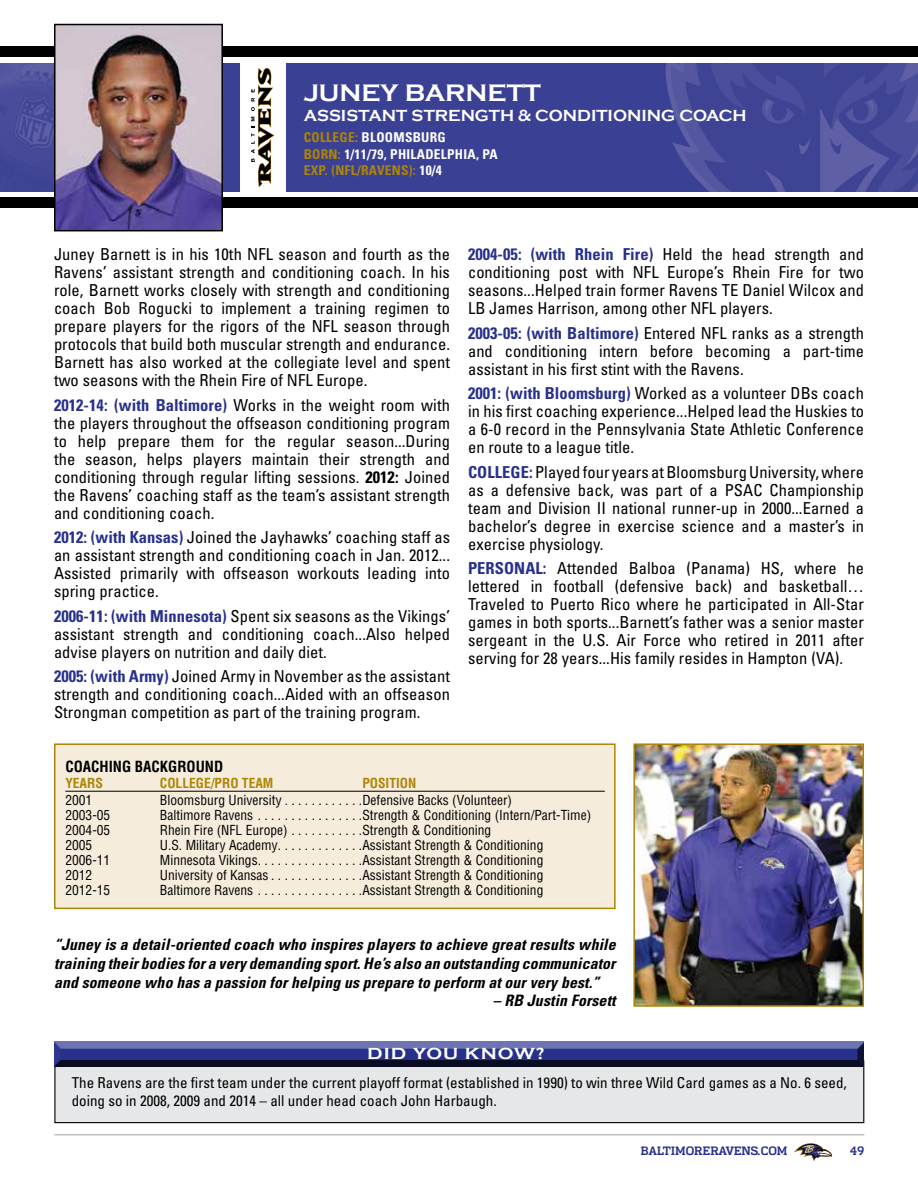
<style>
.page{position:relative;width:918px;height:1188px;background:#fff}
.page>*{position:absolute;margin:0;border:0;box-sizing:border-box;transform-origin:0 0}
.t1{font:700 24.6px "Copperplate Gothic";color:#fff}
.t2{font:condensed 16.5px/18px "Univers LT Std";letter-spacing:.005em;color:#000;text-align:justify}
.t3{font:700 16.5px "Copperplate Gothic";color:#fff}
.t4{font:700 16.5px "Copperplate Gothic";letter-spacing:.055em;color:#fff;scale:1.12 1}
.t5{font:italic 700 condensed 15.75px/18.8px "Univers LT Std";letter-spacing:.01em;color:#000;text-align:justify}
.t6{font:condensed 15px/18px "Univers LT Std";color:#000}
.t7{font:700 condensed 15px "Helvetica LT Std";color:#000}
.t8{font:condensed 13.5px "Helvetica LT Std";color:#000}
.t9{font:700 condensed 13.5px/16.5px "Univers LT Std";letter-spacing:.02em;color:#fff}
.t10{font:700 condensed 13.5px "Helvetica LT Std";color:#ad8505}
.t11{font:12px "Endzone";color:#27318b}
.s1{color:#ad8505}
.s2{font-weight:700;color:#27318b}
.s3{font-weight:700}
</style>
<div class="page">
<hr style="left:54px;top:1134px;width:810px;height:2px;background:#bcbec0">
<svg style="left:794px;top:1143px;width:39px;height:18px"></svg>
<div style="left:0;top:46px;width:918px;height:11px;background:#000"></div>
<div style="left:0;top:197px;width:918px;height:11px;background:#000"></div>
<img style="left:0;top:64px;width:918px;height:127px">
<div style="left:54px;top:743px;width:562px;height:166px;background:#f5ecdc;border:2px solid #ad8505"></div>
<div style="left:241px;top:60px;width:45px;height:135px;background:#fff"></div>
<svg style="left:251px;top:68px;width:24px;height:120px"></svg>
<img style="left:57px;top:27px;width:163px;height:201px">
<div style="left:54px;top:24px;width:169px;height:207px;border:2px solid #000"></div>
<hr style="left:65px;top:791px;width:540px;height:1px;background:#000">
<img style="left:636px;top:746px;width:225px;height:258px">
<div style="left:633px;top:743px;width:231px;height:264px;border:2px solid #ad8505"></div>
<div style="left:55px;top:1061px;width:809px;height:62px;background:#e6e7e8"></div>
<div style="left:54px;top:1060px;width:810px;height:63px;border:1px solid #000"></div>
<div style="left:53px;top:1041px;width:813px;height:27px;background:#000;opacity:.75"></div>
<h1 class="t1" style="left:304px;top:80px;width:238px">JUNEY BARNETT</h1>
<p class="t3" style="left:304px;top:106px;width:445px">ASSISTANT STRENGTH &amp; CONDITIONING COACH</p>
<p class="t9" style="left:304px;top:129px;width:196px"><span class="s1">COLLEGE:</span> BLOOMSBURG<br><span class="s1">BORN:</span> 1/11/79, PHILADELPHIA, PA<br><span class="s1">EXP. (NFL/RAVENS):</span> 10/4</p>
<p class="t2" style="left:54px;top:245px;width:398px">Juney Barnett is in his 10th NFL season and fourth as the Ravens’ assistant strength and conditioning coach. In his role, Barnett works closely with strength and conditioning coach Bob Rogucki to implement a training regimen to prepare players for the rigors of the NFL season through protocols that build both muscular strength and endurance.<br>Barnett has also worked at the collegiate level and spent two seasons with the Rhein Fire of NFL Europe.</p>
<p class="t2" style="left:54px;top:396px;width:398px"><span class="s2">2012-14: (with Baltimore)</span> Works in the weight room with the players throughout the offseason conditioning program to help prepare them for the regular season...During the season, helps players maintain their strength and conditioning through regular lifting sessions. <span class="s3">2012:</span> Joined the Ravens’ coaching staff as the team’s assistant strength and conditioning coach.</p>
<p class="t2" style="left:54px;top:528px;width:398px"><span class="s2">2012: (with Kansas)</span> Joined the Jayhawks’ coaching staff as an assistant strength and conditioning coach in Jan. 2012...<br>Assisted primarily with offseason workouts leading into spring practice.</p>
<p class="t2" style="left:54px;top:607px;width:398px"><span class="s2">2006-11: (with Minnesota)</span> Spent six seasons as the Vikings’ assistant strength and conditioning coach...Also helped advise players on nutrition and daily diet.</p>
<p class="t2" style="left:54px;top:667px;width:398px"><span class="s2">2005: (with Army)</span> Joined Army in November as the assistant strength and conditioning coach...Aided with an offseason Strongman competition as part of the training program.</p>
<p class="t2" style="left:468px;top:245px;width:398px"><span class="s2">2004-05: (with Rhein Fire)</span> Held the head strength and conditioning post with NFL Europe’s Rhein Fire for two seasons...Helped train former Ravens TE Daniel Wilcox and LB James Harrison, among other NFL players.</p>
<p class="t2" style="left:468px;top:324px;width:398px"><span class="s2">2003-05: (with Baltimore)</span> Entered NFL ranks as a strength and conditioning intern before becoming a part-time assistant in his first stint with the Ravens.</p>
<p class="t2" style="left:468px;top:384px;width:398px"><span class="s2">2001: (with Bloomsburg)</span> Worked as a volunteer DBs coach in his first coaching experience...Helped lead the Huskies to a 6-0 record in the Pennsylvania State Athletic Conference en route to a league title.</p>
<p class="t2" style="left:468px;top:463px;width:398px"><span class="s2">COLLEGE:</span> Played four years at Bloomsburg University, where as a defensive back, was part of a PSAC Championship team and Division II national runner-up in 2000...Earned a bachelor’s degree in exercise science and a master’s in exercise physiology.</p>
<p class="t2" style="left:468px;top:559px;width:398px"><span class="s2">PERSONAL:</span> Attended Balboa (Panama) HS, where he lettered in football (defensive back) and basketball… Traveled to Puerto Rico where he participated in All-Star games in both sports...Barnett’s father was a senior master sergeant in the U.S. Air Force who retired in 2011 after serving for 28 years...His family resides in Hampton (VA).</p>
<p class="t7" style="left:65px;top:757px;width:159px">COACHING BACKGROUND</p>
<p class="t10" style="left:65px;top:775px;width:39px">YEARS</p>
<p class="t10" style="left:160px;top:775px;width:115px">COLLEGE/PRO TEAM</p>
<p class="t10" style="left:362px;top:775px;width:56px">POSITION</p>
<p class="t8" style="left:65px;top:792px;width:28px">2001</p>
<p class="t8" style="left:160px;top:792px;width:354px">Bloomsburg University . . . . . . . . . . . Defensive Backs (Volunteer)</p>
<p class="t8" style="left:65px;top:807px;width:46px">2003-05</p>
<p class="t8" style="left:160px;top:807px;width:433px">Baltimore Ravens . . . . . . . . . . . . . . . Strength &amp; Conditioning (Intern/Part-Time)</p>
<p class="t8" style="left:65px;top:822px;width:46px">2004-05</p>
<p class="t8" style="left:160px;top:822px;width:333px">Rhein Fire (NFL Europe) . . . . . . . . . . Strength &amp; Conditioning</p>
<p class="t8" style="left:65px;top:837px;width:28px">2005</p>
<p class="t8" style="left:160px;top:837px;width:385px">U.S. Military Academy . . . . . . . . . . . . Assistant Strength &amp; Conditioning</p>
<p class="t8" style="left:65px;top:852px;width:46px">2006-11</p>
<p class="t8" style="left:160px;top:852px;width:385px">Minnesota Vikings . . . . . . . . . . . . . . . Assistant Strength &amp; Conditioning</p>
<p class="t8" style="left:65px;top:867px;width:28px">2012</p>
<p class="t8" style="left:160px;top:867px;width:385px">University of Kansas . . . . . . . . . . . . . Assistant Strength &amp; Conditioning</p>
<p class="t8" style="left:65px;top:882px;width:46px">2012-15</p>
<p class="t8" style="left:160px;top:882px;width:385px">Baltimore Ravens . . . . . . . . . . . . . . . Assistant Strength &amp; Conditioning</p>
<p class="t5" style="left:54px;top:935px;width:563px">“Juney is a detail-oriented coach who inspires players to achieve great results while training their bodies for a very demanding sport. He’s also an outstanding communicator and someone who has a passion for helping us prepare to perform at our very best.”</p>
<p class="t5" style="left:493px;top:991px;width:124px">– RB Justin Forsett</p>
<p class="t4" style="left:367px;top:1044px;width:160px">DID YOU KNOW?</p>
<p class="t6" style="left:72px;top:1074px;width:777px">The Ravens are the first team under the current playoff format (established in 1990) to win three Wild Card games as a No. 6 seed, doing so in 2008, 2009 and 2014 – all under head coach John Harbaugh.</p>
<p class="t11" style="left:641px;top:1144px;width:148px">BALTIMORERAVENS.COM</p>
<p class="t11" style="left:850px;top:1144px;width:16px">49</p>
</div>
